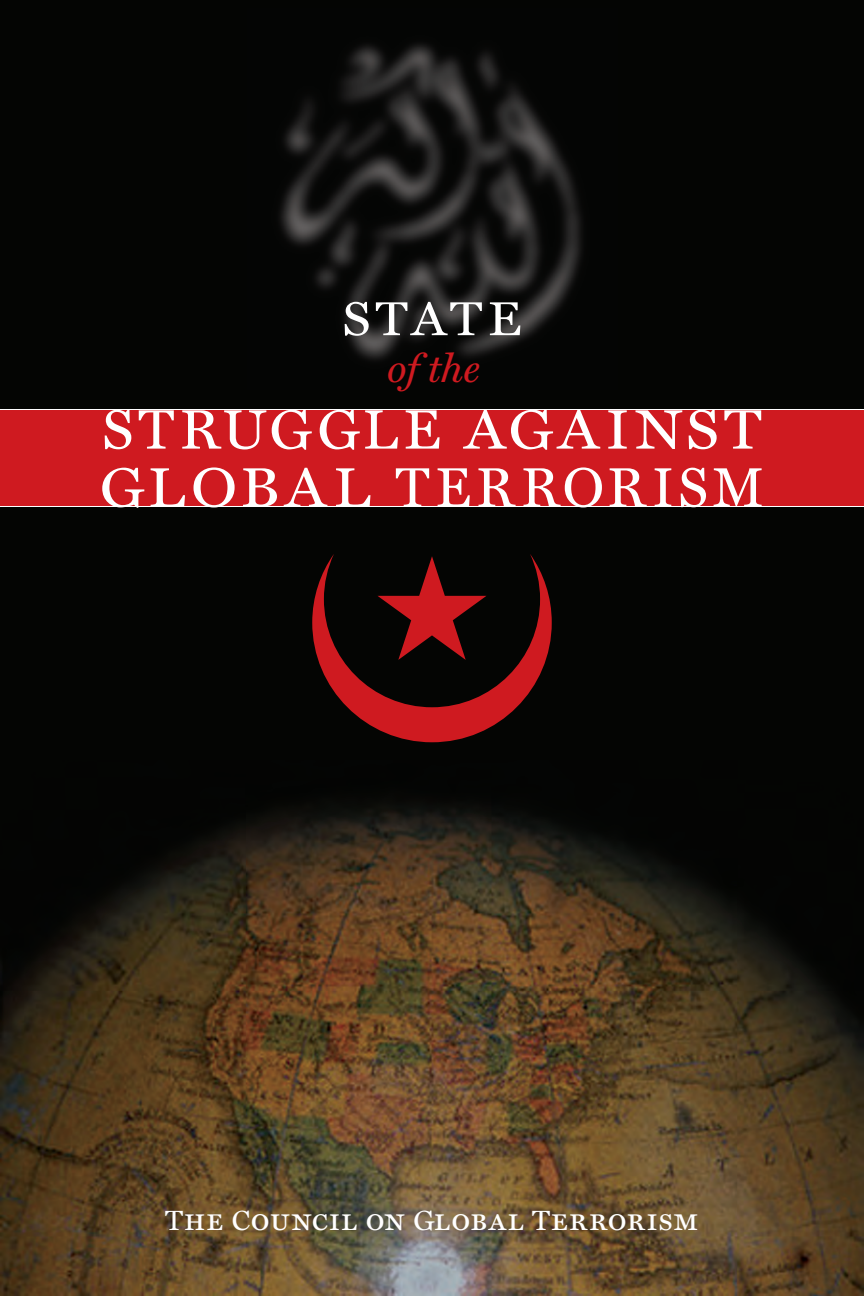
<style>
.page{position:relative;width:864px;height:1296px;background:#fff}
.page>*{position:absolute;margin:0;border:0;box-sizing:border-box;transform-origin:0 0}
.t1{font:56px/58px "Miller Text Roman SC";letter-spacing:.085em;color:#fff}
.t2{font:48px "Miller Text Roman SC";letter-spacing:.08em;color:#fff;scale:1.05 1}
.t3{font:italic 40px "Miller Text";color:#cf1a20}
.t4{font:32px "Miller Text Roman SC";color:#fff}
.s1{font-size:28px}
</style>
<div class="page">
<img style="left:0;top:759px;width:864px;height:537px">
<div style="left:0;top:0;width:864px;height:759px;background:#040503"></div>
<img style="left:279px;top:43px;width:303px;height:318px">
<div style="left:0;top:409px;width:864px;height:98px;background:#cf1a20"></div>
<svg style="left:312px;top:554px;width:240px;height:188px"></svg>
<svg style="left:378px;top:556px;width:108px;height:104px"></svg>
<p class="t2" style="left:342px;top:290px;width:172px">STATE</p>
<p class="t3" style="left:387px;top:344px;width:94px">of the</p>
<p class="t1" style="left:100px;top:400px;width:665px">STRUGGLE AGAINST<br>GLOBAL TERRORISM</p>
<p class="t4" style="left:165px;top:1201px;width:535px"><span class="s1">T</span>HE <span class="s1">C</span>OUNCIL ON <span class="s1">G</span>LOBAL <span class="s1">T</span>ERRORISM</p>
</div>
